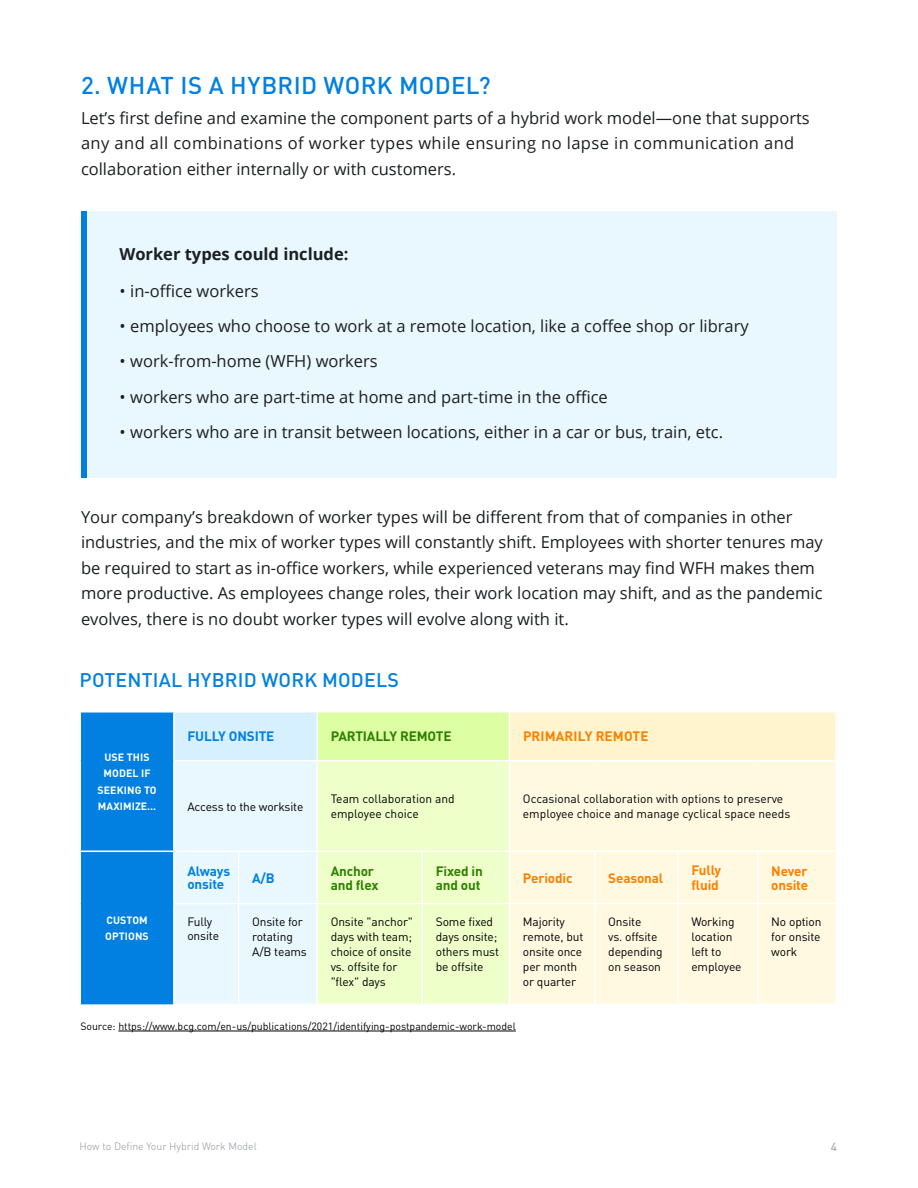
<style>
.page{position:relative;width:918px;height:1188px;background:#fff}
.page>*{position:absolute;margin:0;border:0;box-sizing:border-box;transform-origin:0 0}
.t1{font:500 24px "DIN Pro";letter-spacing:.015em;color:#0180e2}
.t2{font:500 19.5px "DIN Pro";letter-spacing:.01em;color:#0180e2}
.t3{font:16.5px/25.5px "Open Sans";color:#1c1f21}
.t4{font:700 16.5px "Open Sans";color:#1c1f21}
.t5{font:700 13.5px/13.5px "DIN Pro";letter-spacing:-.01em;color:#2d8000}
.t6{font:700 13.5px/15px "DIN Pro";letter-spacing:-.01em;color:#fc8000}
.t7{font:700 13.5px/13.5px "DIN Pro";letter-spacing:-.01em;color:#0180e2}
.t8{font:700 13.5px "DIN Pro";letter-spacing:.01em;color:#fc8000}
.t9{font:12px/15px "DIN Pro";letter-spacing:-.01em;color:#000}
.t10{font:12px "DIN Pro";color:#8f9399}
.t11{font:10.5px "DIN Pro";color:#000}
.t12{font:700 10.5px/16.5px "DIN Pro";letter-spacing:.01em;color:#fff;text-align:center}
.t13{font:300 10.5px "DIN Pro";color:#8f9399}
</style>
<div class="page">
<div style="left:81px;top:211px;width:756px;height:267px;background:#e9f7ff"></div>
<div style="left:81px;top:211px;width:5px;height:267px;background:#0180e2"></div>
<div style="left:317px;top:712px;width:192px;height:49px;background:#ddfea3"></div>
<div style="left:509px;top:712px;width:327px;height:49px;background:#fff4cd"></div>
<svg style="left:80px;top:712px;width:237px;height:292px;background:#8ac6f3"></svg>
<div style="left:318px;top:761px;width:191px;height:243px;background:#eeffc9"></div>
<div style="left:510px;top:761px;width:326px;height:243px;background:#fff9e2"></div>
<hr style="left:173px;top:761px;width:2px;height:90px;background:#fff">
<hr style="left:80px;top:852px;width:1px;height:52px;background:#fff">
<hr style="left:173px;top:852px;width:2px;height:51px;background:#fff">
<hr style="left:80px;top:904px;width:1px;height:100px;background:#fff">
<hr style="left:173px;top:904px;width:2px;height:100px;background:#fff">
<hr style="left:238px;top:852px;width:1px;height:51px;background:#fff">
<hr style="left:238px;top:904px;width:1px;height:100px;background:#fff">
<hr style="left:316px;top:852px;width:2px;height:51px;background:#fff">
<hr style="left:316px;top:904px;width:2px;height:100px;background:#fff">
<hr style="left:422px;top:852px;width:1px;height:51px;background:#fff">
<hr style="left:422px;top:904px;width:1px;height:100px;background:#fff">
<hr style="left:594px;top:852px;width:2px;height:51px;background:#fff">
<hr style="left:677px;top:852px;width:2px;height:51px;background:#fff">
<hr style="left:757px;top:852px;width:2px;height:51px;background:#fff">
<hr style="left:594px;top:904px;width:2px;height:100px;background:#fff">
<hr style="left:677px;top:904px;width:2px;height:100px;background:#fff">
<hr style="left:757px;top:904px;width:2px;height:100px;background:#fff">
<hr style="left:173px;top:760px;width:66px;height:1px;background:#fff">
<hr style="left:239px;top:760px;width:78px;height:1px;background:#fff">
<hr style="left:509px;top:760px;width:86px;height:1px;background:#fff">
<hr style="left:595px;top:760px;width:83px;height:1px;background:#fff">
<hr style="left:678px;top:760px;width:80px;height:1px;background:#fff">
<hr style="left:758px;top:760px;width:79px;height:1px;background:#fff">
<hr style="left:80px;top:851px;width:94px;height:1px;background:#fff">
<hr style="left:174px;top:851px;width:65px;height:1px;background:#fff">
<hr style="left:239px;top:851px;width:78px;height:1px;background:#fff">
<hr style="left:509px;top:851px;width:86px;height:1px;background:#fff">
<hr style="left:595px;top:851px;width:83px;height:1px;background:#fff">
<hr style="left:678px;top:851px;width:80px;height:1px;background:#fff">
<hr style="left:758px;top:851px;width:79px;height:1px;background:#fff">
<hr style="left:173px;top:903px;width:66px;height:1px;background:#fff">
<hr style="left:239px;top:903px;width:78px;height:1px;background:#fff">
<hr style="left:317px;top:903px;width:105px;height:1px;background:#fff">
<hr style="left:422px;top:903px;width:87px;height:1px;background:#fff">
<hr style="left:509px;top:903px;width:86px;height:1px;background:#fff">
<hr style="left:595px;top:903px;width:83px;height:1px;background:#fff">
<hr style="left:678px;top:903px;width:80px;height:1px;background:#fff">
<hr style="left:758px;top:903px;width:79px;height:1px;background:#fff">
<hr style="left:509px;top:713px;width:1px;height:47px;background:#fff">
<hr style="left:80px;top:713px;width:1px;height:48px;background:#fff">
<hr style="left:173px;top:713px;width:2px;height:47px;background:#fff">
<hr style="left:316px;top:713px;width:2px;height:47px;background:#fff">
<hr style="left:80px;top:761px;width:1px;height:90px;background:#fff">
<hr style="left:316px;top:761px;width:2px;height:90px;background:#fff">
<hr style="left:317px;top:760px;width:105px;height:1px;background:#fff">
<hr style="left:422px;top:760px;width:87px;height:1px;background:#fff">
<hr style="left:317px;top:851px;width:105px;height:1px;background:#fff">
<hr style="left:422px;top:851px;width:87px;height:1px;background:#fff">
<hr style="left:118px;top:1031px;width:398px;height:1px;background:#000">
<h1 class="t1" style="left:81px;top:69px;width:411px">2. WHAT IS A HYBRID WORK MODEL?</h1>
<p class="t3" style="left:81px;top:105px;width:730px">Let’s first define and examine the component parts of a hybrid work model—one that supports any and all combinations of worker types while ensuring no lapse in communication and collaboration either internally or with customers.</p>
<p class="t4" style="left:119px;top:243px;width:231px">Worker types could include:</p>
<p class="t3" style="left:119px;top:278px;width:141px">• in-office workers</p>
<p class="t3" style="left:119px;top:313px;width:631px">• employees who choose to work at a remote location, like a coffee shop or library</p>
<p class="t3" style="left:119px;top:348px;width:260px">• work-from-home (WFH) workers</p>
<p class="t3" style="left:119px;top:384px;width:490px">• workers who are part-time at home and part-time in the office</p>
<p class="t3" style="left:119px;top:419px;width:605px">• workers who are in transit between locations, either in a car or bus, train, etc.</p>
<p class="t3" style="left:81px;top:504px;width:743px">Your company’s breakdown of worker types will be different from that of companies in other industries, and the mix of worker types will constantly shift. Employees with shorter tenures may be required to start as in-office workers, while experienced veterans may find WFH makes them more productive. As employees change roles, their work location may shift, and as the pandemic evolves, there is no doubt worker types will evolve along with it.</p>
<p class="t2" style="left:80px;top:667px;width:321px">POTENTIAL HYBRID WORK MODELS</p>
<p class="t12" style="left:97px;top:747px;width:61px">USE THIS<br>MODEL IF<br>SEEKING TO<br>MAXIMIZE...</p>
<p class="t12" style="left:105px;top:910px;width:45px;text-align:left">CUSTOM<br>OPTIONS</p>
<p class="t7" style="left:187px;top:728px;width:89px">FULLY ONSITE</p>
<p class="t5" style="left:331px;top:728px;width:122px">PARTIALLY REMOTE</p>
<p class="t8" style="left:523px;top:725px;width:127px">PRIMARILY REMOTE</p>
<p class="t9" style="left:187px;top:798px;width:118px">Access to the worksite</p>
<p class="t9" style="left:331px;top:790px;width:126px">Team collaboration and employee choice</p>
<p class="t9" style="left:523px;top:790px;width:269px">Occasional collaboration with options to preserve employee choice and manage cyclical space needs</p>
<p class="t7" style="left:187px;top:863px;width:44px">Always onsite</p>
<p class="t7" style="left:252px;top:869px;width:24px">A/B</p>
<p class="t5" style="left:331px;top:863px;width:49px">Anchor and flex</p>
<p class="t5" style="left:436px;top:863px;width:49px">Fixed in and out</p>
<p class="t6" style="left:523px;top:869px;width:51px">Periodic</p>
<p class="t6" style="left:608px;top:869px;width:57px">Seasonal</p>
<p class="t6" style="left:691px;top:861px;width:31px">Fully fluid</p>
<p class="t6" style="left:771px;top:863px;width:38px;line-height:13.5px">Never onsite</p>
<p class="t9" style="left:187px;top:914px;width:33px;line-height:13.5px">Fully onsite</p>
<p class="t9" style="left:252px;top:913px;width:56px">Onsite for rotating<br>A/B teams</p>
<p class="t9" style="left:331px;top:913px;width:84px">Onsite "anchor" days with team; choice of onsite vs. offsite for "flex" days</p>
<p class="t9" style="left:436px;top:913px;width:65px">Some fixed days onsite; others must be offsite</p>
<p class="t9" style="left:523px;top:913px;width:62px">Majority remote, but onsite once per month or quarter</p>
<p class="t9" style="left:608px;top:913px;width:56px">Onsite<br>vs. offsite depending on season</p>
<p class="t9" style="left:691px;top:913px;width:52px">Working location left to employee</p>
<p class="t9" style="left:771px;top:913px;width:52px;text-align:justify">No option for onsite work</p>
<p class="t11" style="left:80px;top:1017px;width:437px">Source: https://www.bcg.com/en-us/publications/2021/identifying-postpandemic-work-model</p>
<p class="t13" style="left:80px;top:1138px;width:179px">How to Define Your Hybrid Work Model</p>
<p class="t10" style="left:831px;top:1137px;width:8px">4</p>
</div>
